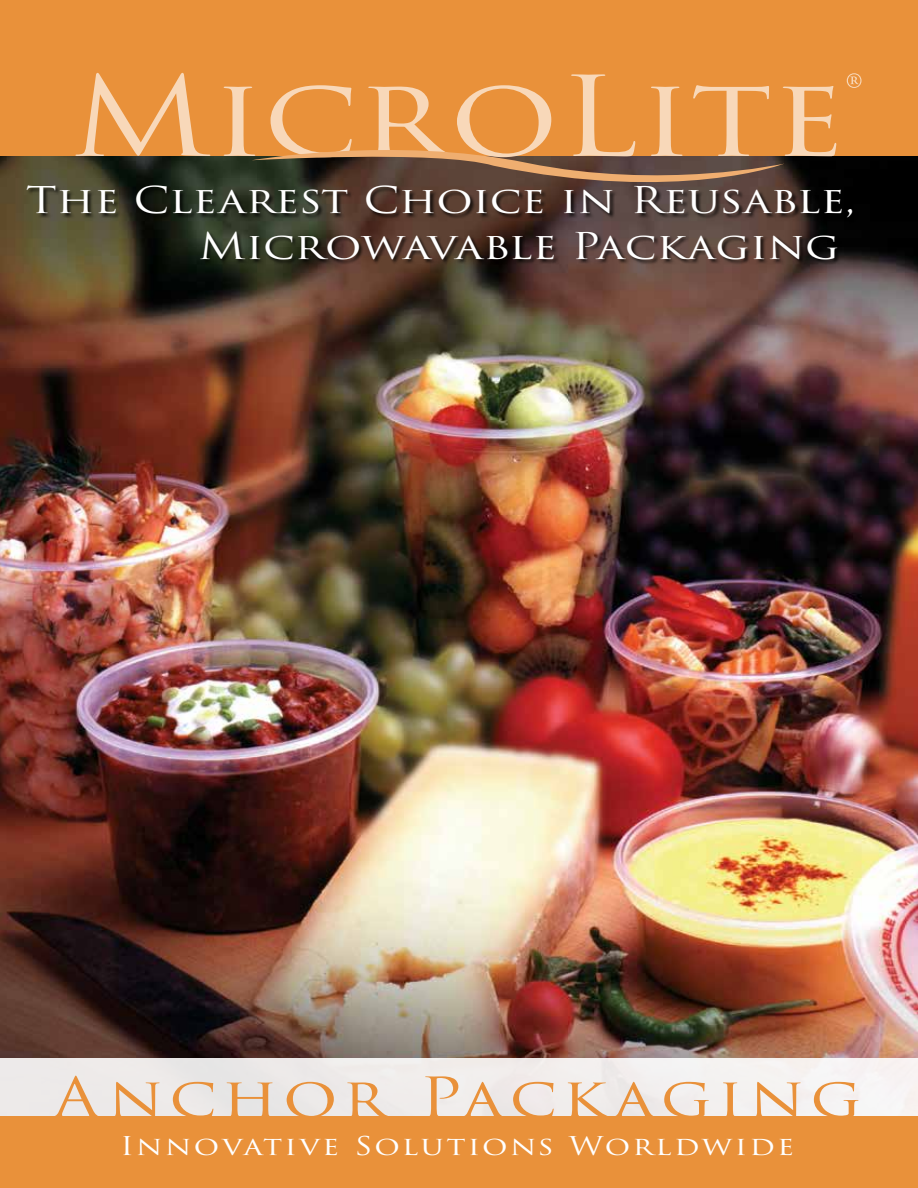
<style>
.page{position:relative;width:918px;height:1188px;background:#fff}
.page>*{position:absolute;margin:0;border:0;box-sizing:border-box;transform-origin:0 0}
.t1{font:108px "Trajan Pro 3";letter-spacing:-.005em;color:#f8d8b9;scale:1.25 1}
.t2{font:54px "Trajan Pro 3";letter-spacing:.075em;color:#e9913a;scale:1.25 1}
.t3{font:36px/45.3px "Trajan Pro 3";letter-spacing:-.01em;color:#fff;scale:1.25 1}
.t4{font:25.2px "Trajan Pro 3";letter-spacing:.07em;color:#fff;scale:1.25 1}
</style>
<div class="page">
<img style="left:0;top:156px;width:918px;height:902px">
<div style="left:0;top:1058px;width:918px;height:124px;background:#efebea"></div>
<div style="left:0;top:0;width:918px;height:156px;background:#e9913a"></div>
<div style="left:0;top:1116px;width:918px;height:72px;background:#e9913a"></div>
<div style="left:27px;top:186px;width:831px;height:37px;background:#000;opacity:.75"></div>
<svg style="left:252px;top:150px;width:532px;height:54px;background:#6c4f3a"></svg>
<div style="left:201px;top:231px;width:642px;height:34px;background:#000;opacity:.75"></div>
<h1 class="t1" style="left:69px;top:43px;width:637px">MicroLite<sup>®</sup></h1>
<p class="t3" style="left:198px;top:179px;width:528px;text-indent:-172px">The Clearest Choice in Reusable,<br>Microwavable Packaging</p>
<h2 class="t2" style="left:53px;top:1061px;width:649px">Anchor Packaging</h2>
<p class="t4" style="left:120px;top:1128px;width:541px">Innovative Solutions Worldwide</p>
</div>
